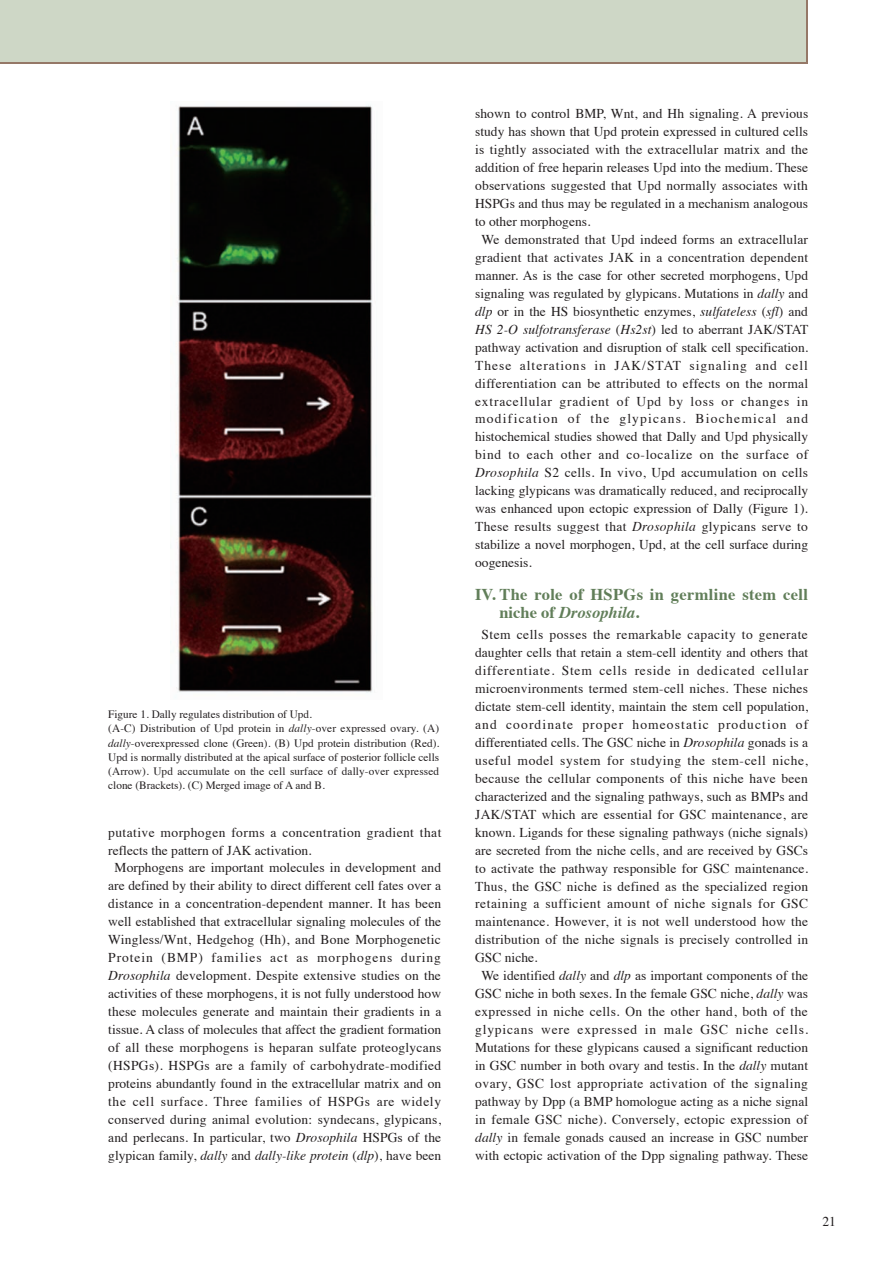
<style>
.page{position:relative;width:893px;height:1263px;background:#fff}
.page>*{position:absolute;margin:0;border:0;box-sizing:border-box;transform-origin:0 0}
.t1{font:700 16.5px/18px "Times";letter-spacing:.02em;color:#617e59}
.t2{font:13.5px "Times";letter-spacing:.01em;color:#231f20}
.t3{font:13.5px "Times";letter-spacing:.035em;color:#231f20}
.t4{font:13.5px "Times";letter-spacing:.045em;color:#231f20}
.t5{font:13.5px "Times";letter-spacing:.06em;color:#231f20}
.t6{font:13.5px "Times";letter-spacing:.07em;color:#231f20}
.t7{font:italic 13.5px "Times";letter-spacing:.005em;color:#231f20}
.t8{font:13.5px "Times";letter-spacing:.03em;color:#231f20}
.t9{font:13.5px "Times";letter-spacing:.055em;color:#231f20}
.t10{font:13.5px "Times";letter-spacing:.04em;color:#231f20}
.t11{font:13.5px "Times";letter-spacing:.05em;color:#231f20}
.t12{font:13.5px "Times";letter-spacing:.08em;color:#231f20}
.t13{font:13.5px "Times";letter-spacing:.09em;color:#231f20}
.t14{font:11.25px/14.2px "Times";letter-spacing:.005em;color:#231f20}
.s1{font-style:italic}
.s2{font-style:normal}
</style>
<div class="page">
<div style="left:0;top:0;width:808px;height:64px;background:#ced7c6"></div>
<hr style="left:806px;top:0;width:2px;height:64px;background:#957867">
<img style="left:170px;top:105px;width:203px;height:588px">
<hr style="left:0;top:62px;width:808px;height:2px;background:#957867">
<p class="t14" style="left:108px;top:708px;width:332px">Figure 1. Dally regulates distribution of Upd.<br>(A-C) Distribution of Upd protein in <span class="s1">dally</span>-over expressed ovary. (A) <span class="s1">dally</span>-overexpressed clone (Green). (B) Upd protein distribution (Red).<br>Upd is normally distributed at the apical surface of posterior follicle cells (Arrow). Upd accumulate on the cell surface of dally-over expressed clone (Brackets). (C) Merged image of A and B.</p>
<p class="t8" style="left:108px;top:826px;width:335px">putative morphogen forms a concentration gradient that</p>
<p class="t2" style="left:108px;top:844px;width:205px">reflects the pattern of JAK activation.</p>
<p class="t2" style="left:115px;top:862px;width:328px">Morphogens are important molecules in development and</p>
<p class="t2" style="left:108px;top:880px;width:334px">are defined by their ability to direct different cell fates over a</p>
<p class="t2" style="left:108px;top:898px;width:334px">distance in a concentration-dependent manner. It has been</p>
<p class="t2" style="left:108px;top:916px;width:334px">well established that extracellular signaling molecules of the</p>
<p class="t2" style="left:108px;top:934px;width:334px">Wingless/Wnt, Hedgehog (Hh), and Bone Morphogenetic</p>
<p class="t6" style="left:108px;top:952px;width:334px">Protein (BMP) families act as morphogens during</p>
<p class="t2" style="left:108px;top:970px;width:334px"><span class="s1">Drosophila</span> development. Despite extensive studies on the</p>
<p class="t2" style="left:108px;top:988px;width:334px">activities of these morphogens, it is not fully understood how</p>
<p class="t2" style="left:108px;top:1006px;width:335px">these molecules generate and maintain their gradients in a</p>
<p class="t2" style="left:108px;top:1024px;width:334px">tissue. A class of molecules that affect the gradient formation</p>
<p class="t2" style="left:108px;top:1042px;width:334px">of all these morphogens is heparan sulfate proteoglycans</p>
<p class="t2" style="left:108px;top:1060px;width:334px">(HSPGs). HSPGs are a family of carbohydrate-modified</p>
<p class="t2" style="left:108px;top:1078px;width:334px">proteins abundantly found in the extracellular matrix and on</p>
<p class="t4" style="left:108px;top:1096px;width:334px">the cell surface. Three families of HSPGs are widely</p>
<p class="t2" style="left:108px;top:1114px;width:334px">conserved during animal evolution: syndecans, glypicans,</p>
<p class="t2" style="left:108px;top:1132px;width:334px">and perlecans. In particular, two <span class="s1">Drosophila</span> HSPGs of the</p>
<p class="t2" style="left:108px;top:1150px;width:334px">glypican family, <span class="s1">dally</span> and <span class="s1">dally-like protein</span> (<span class="s1">dlp</span>), have been</p>
<p class="t2" style="left:475px;top:108px;width:334px">shown to control BMP, Wnt, and Hh signaling. A previous</p>
<p class="t2" style="left:475px;top:126px;width:334px">study has shown that Upd protein expressed in cultured cells</p>
<p class="t2" style="left:475px;top:144px;width:334px">is tightly associated with the extracellular matrix and the</p>
<p class="t2" style="left:475px;top:162px;width:334px">addition of free heparin releases Upd into the medium. These</p>
<p class="t2" style="left:475px;top:180px;width:334px">observations suggested that Upd normally associates with</p>
<p class="t2" style="left:475px;top:198px;width:334px">HSPGs and thus may be regulated in a mechanism analogous</p>
<p class="t2" style="left:475px;top:216px;width:117px">to other morphogens.</p>
<p class="t2" style="left:481px;top:234px;width:328px">We demonstrated that Upd indeed forms an extracellular</p>
<p class="t2" style="left:475px;top:252px;width:334px">gradient that activates JAK in a concentration dependent</p>
<p class="t2" style="left:475px;top:270px;width:334px">manner. As is the case for other secreted morphogens, Upd</p>
<p class="t2" style="left:475px;top:288px;width:334px">signaling was regulated by glypicans. Mutations in <span class="s1">dally</span> and</p>
<p class="t2" style="left:475px;top:306px;width:334px"><span class="s1">dlp</span> or in the HS biosynthetic enzymes, <span class="s1">sulfateless</span> (<span class="s1">sfl</span>) and</p>
<p class="t7" style="left:475px;top:324px;width:334px">HS 2-O sulfotransferase <span class="s2">(</span>Hs2st<span class="s2">) led to aberrant JAK/STAT</span></p>
<p class="t2" style="left:475px;top:342px;width:334px">pathway activation and disruption of stalk cell specification.</p>
<p class="t6" style="left:475px;top:359px;width:334px">These alterations in JAK/STAT signaling and cell</p>
<p class="t2" style="left:475px;top:377px;width:334px">differentiation can be attributed to effects on the normal</p>
<p class="t5" style="left:475px;top:395px;width:334px">extracellular gradient of Upd by loss or changes in</p>
<p class="t13" style="left:475px;top:413px;width:334px">modification of the glypicans. Biochemical and</p>
<p class="t2" style="left:475px;top:431px;width:334px">histochemical studies showed that Dally and Upd physically</p>
<p class="t11" style="left:475px;top:449px;width:334px">bind to each other and co-localize on the surface of</p>
<p class="t2" style="left:475px;top:467px;width:334px"><span class="s1">Drosophila</span> S2 cells. In vivo, Upd accumulation on cells</p>
<p class="t2" style="left:475px;top:485px;width:334px">lacking glypicans was dramatically reduced, and reciprocally</p>
<p class="t2" style="left:475px;top:503px;width:334px">was enhanced upon ectopic expression of Dally (Figure 1).</p>
<p class="t2" style="left:475px;top:521px;width:334px">These results suggest that <span class="s1">Drosophila</span> glypicans serve to</p>
<p class="t2" style="left:475px;top:539px;width:334px">stabilize a novel morphogen, Upd, at the cell surface during</p>
<p class="t2" style="left:475px;top:557px;width:58px">oogenesis.</p>
<p class="t1" style="left:499px;top:587px;width:310px;text-indent:-24px">IV. The role of HSPGs in germline stem cell niche of <span class="s1">Drosophila</span>.</p>
<p class="t3" style="left:481px;top:629px;width:328px">Stem cells posses the remarkable capacity to generate</p>
<p class="t2" style="left:475px;top:647px;width:334px">daughter cells that retain a stem-cell identity and others that</p>
<p class="t9" style="left:475px;top:665px;width:334px">differentiate. Stem cells reside in dedicated cellular</p>
<p class="t2" style="left:475px;top:683px;width:334px">microenvironments termed stem-cell niches. These niches</p>
<p class="t2" style="left:475px;top:701px;width:334px">dictate stem-cell identity, maintain the stem cell population,</p>
<p class="t12" style="left:475px;top:719px;width:334px">and coordinate proper homeostatic production of</p>
<p class="t2" style="left:475px;top:737px;width:334px">differentiated cells. The GSC niche in <span class="s1">Drosophila</span> gonads is a</p>
<p class="t4" style="left:475px;top:755px;width:334px">useful model system for studying the stem-cell niche,</p>
<p class="t2" style="left:475px;top:773px;width:334px">because the cellular components of this niche have been</p>
<p class="t2" style="left:475px;top:791px;width:334px">characterized and the signaling pathways, such as BMPs and</p>
<p class="t2" style="left:475px;top:809px;width:334px">JAK/STAT which are essential for GSC maintenance, are</p>
<p class="t2" style="left:475px;top:826px;width:334px">known. Ligands for these signaling pathways (niche signals)</p>
<p class="t2" style="left:475px;top:844px;width:334px">are secreted from the niche cells, and are received by GSCs</p>
<p class="t2" style="left:475px;top:862px;width:334px">to activate the pathway responsible for GSC maintenance.</p>
<p class="t2" style="left:475px;top:880px;width:335px">Thus, the GSC niche is defined as the specialized region</p>
<p class="t10" style="left:475px;top:898px;width:334px">retaining a sufficient amount of niche signals for GSC</p>
<p class="t2" style="left:475px;top:916px;width:334px">maintenance. However, it is not well understood how the</p>
<p class="t2" style="left:475px;top:934px;width:334px">distribution of the niche signals is precisely controlled in</p>
<p class="t2" style="left:475px;top:952px;width:64px">GSC niche.</p>
<p class="t2" style="left:481px;top:970px;width:328px">We identified <span class="s1">dally</span> and <span class="s1">dlp</span> as important components of the</p>
<p class="t2" style="left:475px;top:988px;width:334px">GSC niche in both sexes. In the female GSC niche, <span class="s1">dally</span> was</p>
<p class="t2" style="left:475px;top:1006px;width:334px">expressed in niche cells. On the other hand, both of the</p>
<p class="t5" style="left:475px;top:1024px;width:334px">glypicans were expressed in male GSC niche cells.</p>
<p class="t2" style="left:475px;top:1042px;width:334px">Mutations for these glypicans caused a significant reduction</p>
<p class="t2" style="left:475px;top:1060px;width:334px">in GSC number in both ovary and testis. In the <span class="s1">dally</span> mutant</p>
<p class="t3" style="left:475px;top:1078px;width:334px">ovary, GSC lost appropriate activation of the signaling</p>
<p class="t2" style="left:475px;top:1096px;width:334px">pathway by Dpp (a BMP homologue acting as a niche signal</p>
<p class="t2" style="left:475px;top:1114px;width:334px">in female GSC niche). Conversely, ectopic expression of</p>
<p class="t2" style="left:475px;top:1132px;width:334px"><span class="s1">dally</span> in female gonads caused an increase in GSC number</p>
<p class="t2" style="left:475px;top:1150px;width:334px">with ectopic activation of the Dpp signaling pathway. These</p>
<p class="t2" style="left:822px;top:1216px;width:15px">21</p>
</div>
